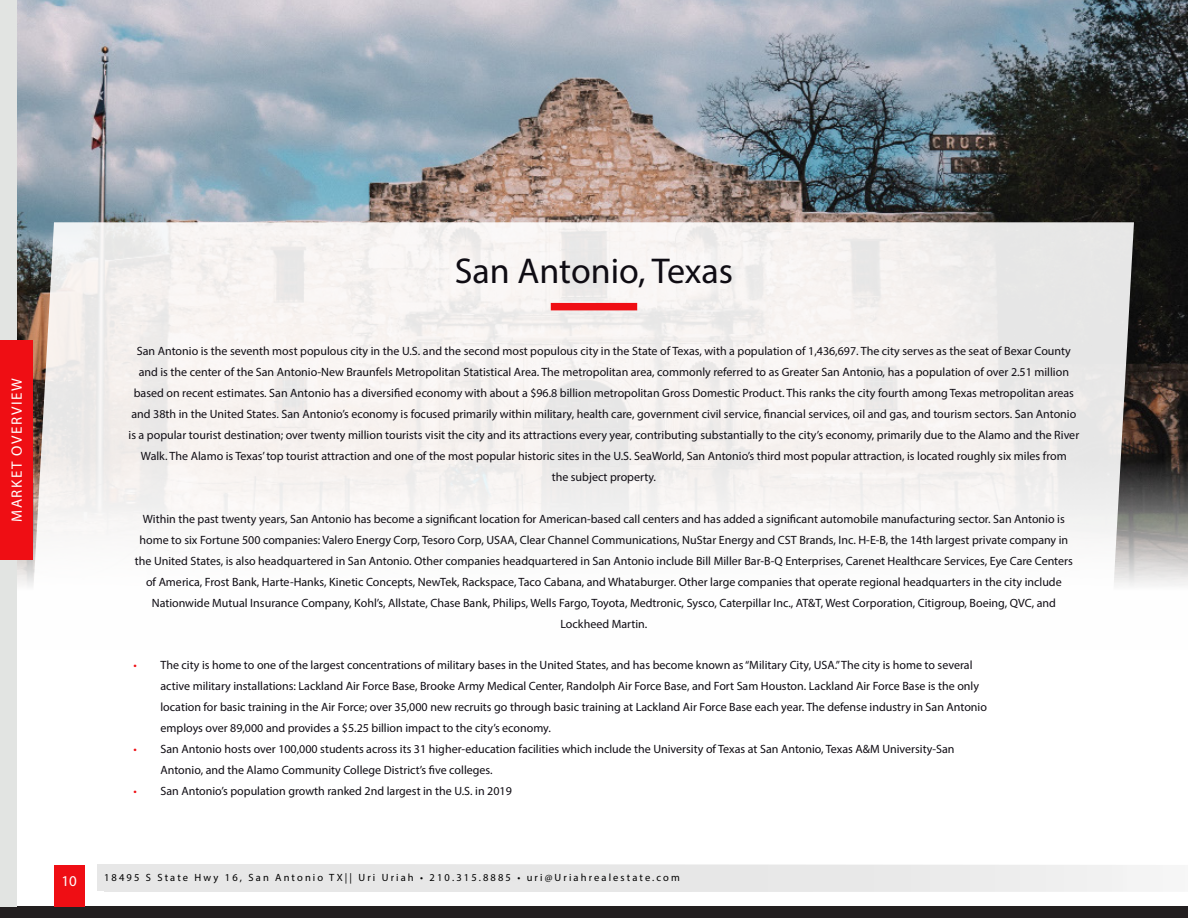
<style>
.page{position:relative;width:1188px;height:918px;background:#fff}
.page>*{position:absolute;margin:0;border:0;box-sizing:border-box;transform-origin:0 0}
.P_-_Paragraph_Style3{font:36px "Myriad Pro";color:#0f0c13}
.t1{font:15px "Myriad Pro";letter-spacing:.1em;color:#fff}
.P_-_Paragraph_Style3-2{font:12px/21px "Myriad Pro";color:#0f0c13;text-align:center}
.P_-_Paragraph_Style3-3{font:10.5px "Myriad Pro";letter-spacing:.2em;color:#000}
.t2{font:10.5px "Myriad Pro";letter-spacing:.2em;color:#0f0c13}
.s1{color:#ef0e14}
</style>
<div class="page">
<div style="left:0;top:907px;width:1188px;height:11px;background:#231f20"></div>
<div style="left:54px;top:865px;width:31px;height:42px;background:#ef0e14"></div>
<img style="left:16px;top:0;width:1172px;height:650px">
<svg style="left:25px;top:222px;width:1109px;height:428px;fill:#f7f4f2"></svg>
<div style="left:0;top:0;width:16px;height:907px;background:#e2e4e2"></div>
<div style="left:0;top:340px;width:33px;height:220px;background:#ef0e14"></div>
<div style="left:551px;top:303px;width:86px;height:7px;background:#ef0e14"></div>
<div style="left:297px;top:865px;width:891px;height:26px;background:#e7e7e7"></div>
<div style="left:97px;top:864px;width:1091px;height:26px;background:#e7e7e7"></div>
<p class="t1" style="left:8px;top:522px;width:145px;rotate:-90deg">MARKET OVERVIEW</p>
<p class="P_-_Paragraph_Style3" style="left:455px;top:248px;width:280px">San Antonio, Texas</p>
<p class="P_-_Paragraph_Style3-2" style="left:129px;top:341px;width:952px">San Antonio is the seventh most populous city in the U.S. and the second most populous city in the State of Texas, with a population of 1,436,697. The city serves as the seat of Bexar County and is the center of the San Antonio-New Braunfels Metropolitan Statistical Area. The metropolitan area, commonly referred to as Greater San Antonio, has a population of over 2.51 million based on recent estimates. San Antonio has a diversified economy with about a $96.8 billion metropolitan Gross Domestic Product. This ranks the city fourth among Texas metropolitan areas and 38th in the United States. San Antonio’s economy is focused primarily within military, health care, government civil service, financial services, oil and gas, and tourism sectors. San Antonio is a popular tourist destination; over twenty million tourists visit the city and its attractions every year, contributing substantially to the city’s economy, primarily due to the Alamo and the River Walk. The Alamo is Texas’ top tourist attraction and one of the most popular historic sites in the U.S. SeaWorld, San Antonio’s third most popular attraction, is located roughly six miles from<br>the subject property.</p>
<p class="P_-_Paragraph_Style3-2" style="left:135px;top:509px;width:939px">Within the past twenty years, San Antonio has become a significant location for American-based call centers and has added a significant automobile manufacturing sector. San Antonio is home to six Fortune 500 companies: Valero Energy Corp, Tesoro Corp, USAA, Clear Channel Communications, NuStar Energy and CST Brands, Inc. H-E-B, the 14th largest private company in the United States, is also headquartered in San Antonio. Other companies headquartered in San Antonio include Bill Miller Bar-B-Q Enterprises, Carenet Healthcare Services, Eye Care Centers of America, Frost Bank, Harte-Hanks, Kinetic Concepts, NewTek, Rackspace, Taco Cabana, and Whataburger. Other large companies that operate regional headquarters in the city include Nationwide Mutual Insurance Company, Kohl’s, Allstate, Chase Bank, Philips, Wells Fargo, Toyota, Medtronic, Sysco, Caterpillar Inc., AT&amp;T, West Corporation, Citigroup, Boeing, QVC, and Lockheed Martin.</p>
<p class="P_-_Paragraph_Style3-2" style="left:160px;top:655px;width:828px;text-align:left;text-indent:-27px"><span class="s1">•</span> The city is home to one of the largest concentrations of military bases in the United States, and has become known as “Military City, USA.” The city is home to several active military installations: Lackland Air Force Base, Brooke Army Medical Center, Randolph Air Force Base, and Fort Sam Houston. Lackland Air Force Base is the only location for basic training in the Air Force; over 35,000 new recruits go through basic training at Lackland Air Force Base each year. The defense industry in San Antonio employs over 89,000 and provides a $5.25 billion impact to the city’s economy.</p>
<p class="P_-_Paragraph_Style3-2" style="left:160px;top:739px;width:795px;text-align:left;text-indent:-27px"><span class="s1">•</span> San Antonio hosts over 100,000 students across its 31 higher-education facilities which include the University of Texas at San Antonio, Texas A&amp;M University-San<br>Antonio, and the Alamo Community College District’s five colleges.</p>
<p class="P_-_Paragraph_Style3-2" style="left:134px;top:781px;width:380px"><span class="s1">•</span> San Antonio’s population growth ranked 2nd largest in the U.S. in 2019</p>
<p class="t1" style="left:62px;top:872px;width:17px">10</p>
<p class="P_-_Paragraph_Style3-3" style="left:104px;top:871px;width:577px">18495 S State Hwy 16, San Antonio TX|| Uri Uriah • 210.315.8885 • uri@Uriahrealestate.com</p>
<p class="t2" style="left:119px;top:871px;width:499px">US HIGHWAY 281 <span class="s1">||</span> Ricardo Peña <span class="s1">•</span> 210.781.3777 <span class="s1">•</span> Ricardo@Uriahrealestate.com</p>
</div>
